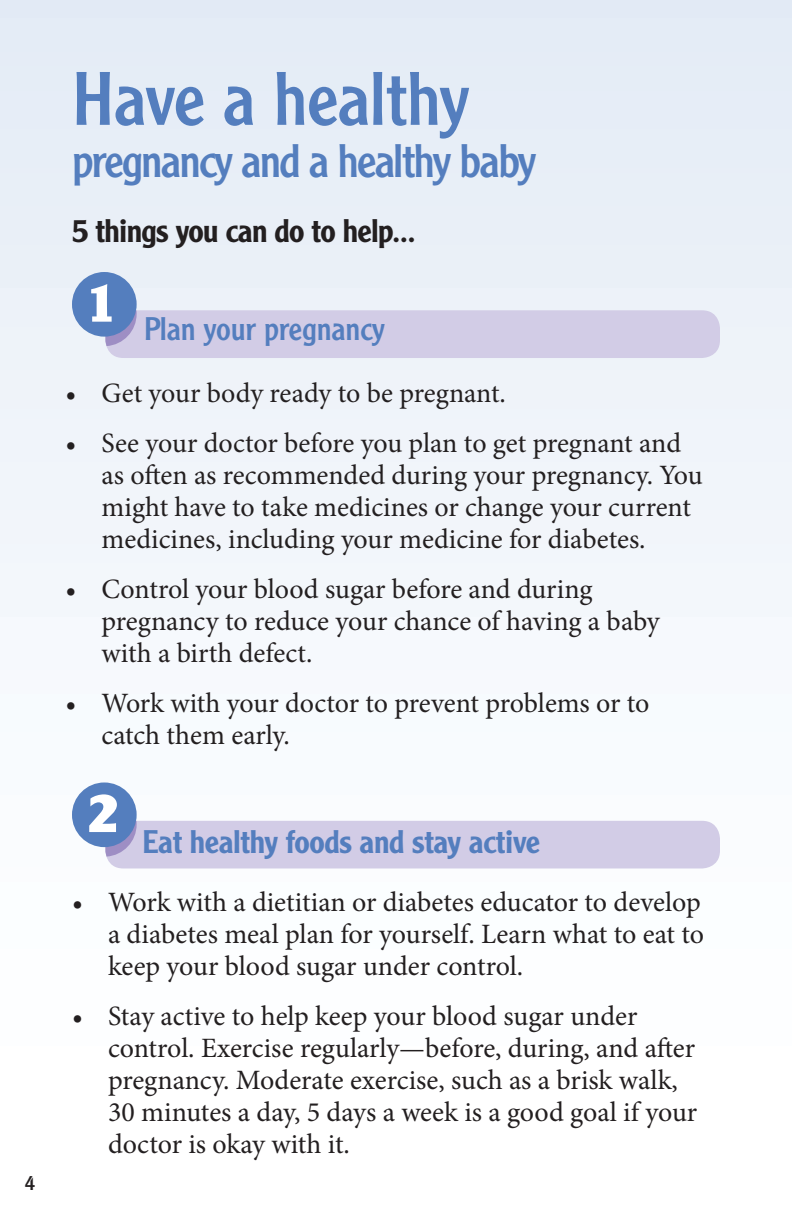
<style>
.page{position:relative;width:792px;height:1224px;background:#fff}
.page>*{position:absolute;margin:0;border:0;box-sizing:border-box;transform-origin:0 0}
._01_head-big{font:74px "Clearface Gothic LT Std";letter-spacing:-.01em;color:#547ebe}
._10_numbers{font:900 54.4px "Clearface Gothic LT Std";color:#fff}
._01_head-big-2{font:46px "Clearface Gothic LT Std";letter-spacing:-.04em;color:#547ebe}
.t1{font:500 32px "Clearface Gothic LT Std";letter-spacing:-.01em;color:#547ebe}
._03_subhead{font:500 32px "Clearface Gothic LT Std";letter-spacing:-.02em;color:#231f20}
._08_number_heads{font:32px "Clearface Gothic LT Std";letter-spacing:-.005em;color:#547ebe}
.t2{font:28px/32px "Minion Pro";letter-spacing:-.005em;color:#231f20}
.t3{font:20px "Clearface Gothic LT Std";color:#231f20}
</style>
<div class="page">
<div style="left:0;top:0;width:792px;height:1224px;background:linear-gradient(to bottom,#e4ecf6,#fff)"></div>
<div style="left:105px;top:310px;width:615px;height:48px;background:#d2cce6;border-radius:18px"></div>
<svg style="left:105px;top:310px;width:32px;height:36px"></svg>
<div style="left:72px;top:272px;width:65px;height:65px;background:#547ebe;border-radius:50%"></div>
<div style="left:105px;top:821px;width:615px;height:47px;background:#d2cce6;border-radius:18px"></div>
<svg style="left:105px;top:821px;width:32px;height:36px"></svg>
<div style="left:72px;top:782px;width:65px;height:65px;background:#547ebe;border-radius:50%"></div>
<p class="t3" style="left:25px;top:1170px;width:12px">4</p>
<p class="_01_head-big" style="left:72px;top:52px;width:399px">Have a healthy</p>
<p class="_01_head-big-2" style="left:72px;top:132px;width:466px">pregnancy and a healthy baby</p>
<p class="_03_subhead" style="left:72px;top:211px;width:345px">5 things you can do to help...</p>
<p class="_10_numbers" style="left:85px;top:269px;width:34px">1</p>
<p class="_08_number_heads" style="left:144px;top:309px;width:243px">Plan your pregnancy</p>
<p class="t2" style="left:66px;top:378px;width:442px">• Get your body ready to be pregnant.</p>
<p class="t2" style="left:102px;top:428px;width:603px;text-indent:-36px">• See your doctor before you plan to get pregnant and as often as recommended during your pregnancy. You might have to take medicines or change your current medicines, including your medicine for diabetes.</p>
<p class="t2" style="left:102px;top:574px;width:560px;text-indent:-36px">• Control your blood sugar before and during pregnancy to reduce your chance of having a baby with a birth defect.</p>
<p class="t2" style="left:102px;top:688px;width:550px;text-indent:-36px">• Work with your doctor to prevent problems or to catch them early.</p>
<p class="t1" style="left:88px;top:822px;width:454px"><sup>2</sup> Eat healthy foods and stay active</p>
<p class="t2" style="left:108px;top:886px;width:598px;text-align:justify;text-indent:-36px">• Work with a dietitian or diabetes educator to develop a diabetes meal plan for yourself. Learn what to eat to keep your blood sugar under control.</p>
<p class="t2" style="left:108px;top:1000px;width:591px;text-indent:-36px">• Stay active to help keep your blood sugar under control. Exercise regularly—before, during, and after pregnancy. Moderate exercise, such as a brisk walk, 30 minutes a day, 5 days a week is a good goal if your doctor is okay with it.</p>
</div>
